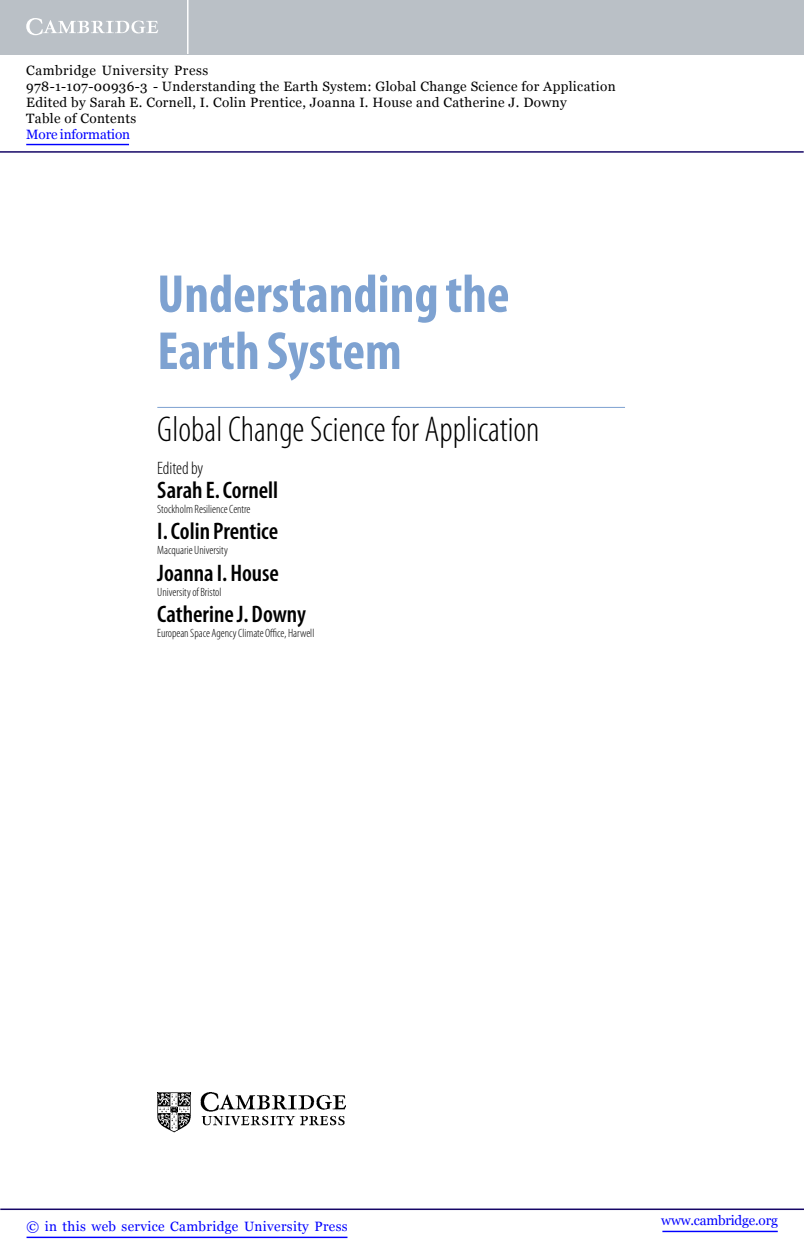
<style>
.page{position:relative;width:804px;height:1260px;background:#fff}
.page>*{position:absolute;margin:0;border:0;box-sizing:border-box;transform-origin:0 0}
.t1{font:700 condensed 54px/57px "Myriad Pro";color:#7ea2d1}
.t2{font:300 condensed 36px "Myriad Pro";color:#000}
.t3{font:600 condensed 24px "Myriad Pro";color:#000}
.t4{font:300 condensed 18px "Myriad Pro";color:#000}
.t5{font:13.5px/16.2px "Georgia";letter-spacing:.025em;color:#000}
.t6{font:13.5px "Georgia";letter-spacing:.025em;color:#00f}
.t7{font:13.5px "Georgia";letter-spacing:-.015em;color:#00f}
.t8{font:13.5px "Georgia";letter-spacing:-.01em;color:#00f}
.t9{font:300 condensed 12px "Myriad Pro";color:#000}
.s1{font-style:inherit}
</style>
<div class="page">
<hr style="left:157px;top:407px;width:468px;height:1px;background:#7ea2d1">
<img style="left:157px;top:1093px;width:188px;height:39px">
<hr style="left:662px;top:1231px;width:116px;height:1px;background:#00f">
<hr style="left:0;top:1209px;width:804px;height:1px;background:#150666">
<hr style="left:27px;top:1237px;width:320px;height:1px;background:#00f">
<div style="left:0;top:0;width:804px;height:54px;background:#bac0c6"></div>
<svg style="left:26px;top:18px;width:132px;height:17px"></svg>
<hr style="left:187px;top:0;width:2px;height:54px;background:#fff">
<hr style="left:0;top:151px;width:804px;height:2px;background:#150666">
<hr style="left:26px;top:144px;width:103px;height:1px;background:#00f">
<p class="t5" style="left:26px;top:62px;width:591px">Cambridge University Press<br>978-1-107-00936-3 - Understanding the Earth System: Global Change Science for Application Edited by Sarah E. Cornell, I. Colin Prentice, Joanna I. House and Catherine J. Downy<br>Table of Contents</p>
<p class="t8" style="left:26px;top:127px;width:105px">More information</p>
<p class="t1" style="left:157px;top:266px;width:354px">Understanding the<br>Earth System</p>
<p class="t2" style="left:157px;top:410px;width:384px">Global Change Science for Application</p>
<p class="t3" style="left:157px;top:477px;width:122px">Sarah E. Cornell</p>
<p class="t9" style="left:157px;top:503px;width:95px">Stockholm Resilience Centre</p>
<p class="t3" style="left:157px;top:518px;width:122px">I. Colin Prentice</p>
<p class="t9" style="left:157px;top:544px;width:72px">Macquarie University</p>
<p class="t3" style="left:157px;top:560px;width:123px">Joanna I. House</p>
<p class="t9" style="left:157px;top:586px;width:66px">University of Bristol</p>
<p class="t3" style="left:157px;top:601px;width:150px">Catherine J. Downy</p>
<p class="t9" style="left:157px;top:627px;width:159px">European Space Agency Climate Office, Harwell</p>
<p class="t4" style="left:157px;top:458px;width:47px"><span class="s1">E</span>dited by</p>
<p class="t6" style="left:27px;top:1219px;width:323px">© in this web service Cambridge University Press</p>
<p class="t7" style="left:661px;top:1213px;width:118px">www.cambridge.org</p>
</div>
